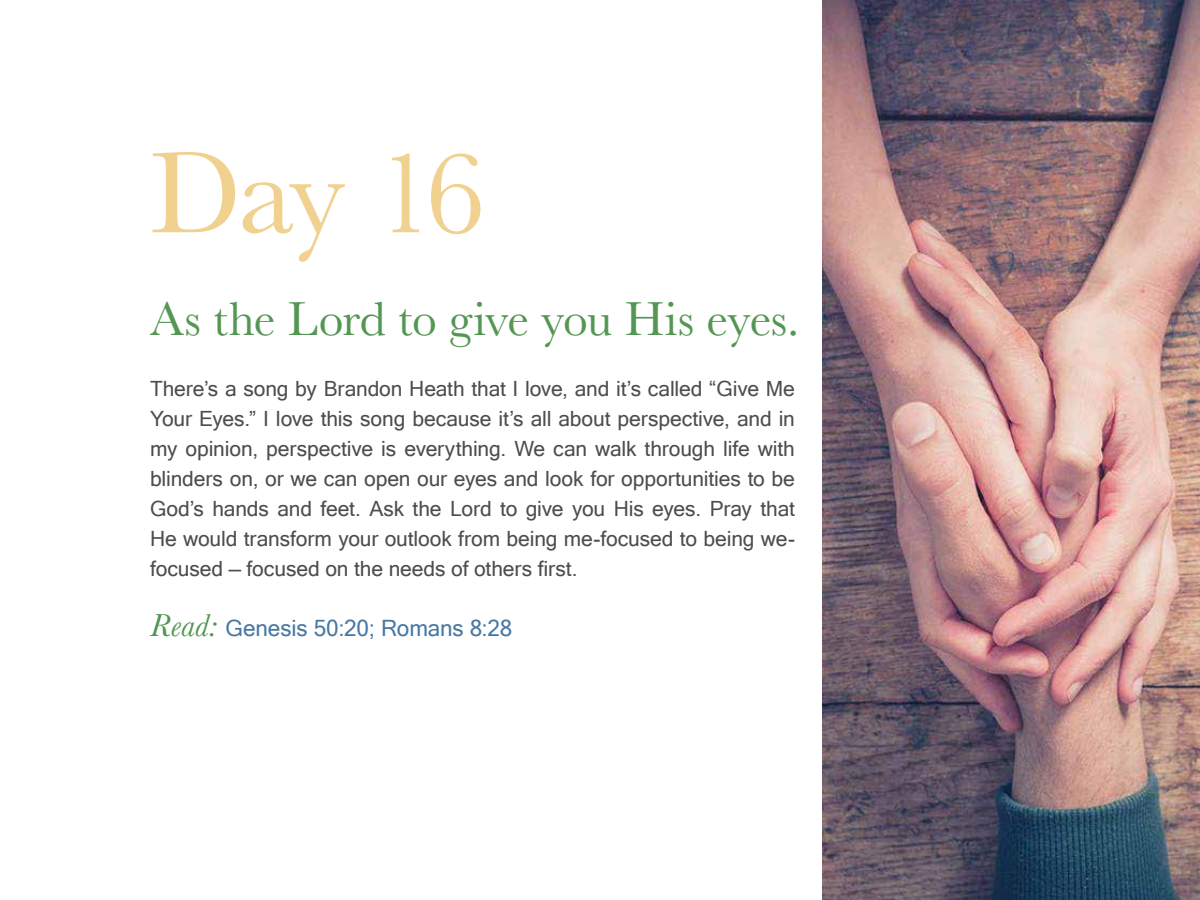
<style>
.page{position:relative;width:1200px;height:900px;background:#fff}
.page>*{position:absolute;margin:0;border:0;box-sizing:border-box;transform-origin:0 0}
.t1{font:120px "Baskerville";color:#f1d190}
.t2{font:49.5px "Baskerville";letter-spacing:-.01em;color:#549653}
.t3{font:22.5px "Microsoft Sans Serif";letter-spacing:-.005em;color:#4778a2}
.t4{font:21px/30px "Microsoft Sans Serif";letter-spacing:-.005em;color:#4d4d4d;text-align:justify}
.s1{font-family:"Baskerville";font-style:italic;font-size:33px;color:#529551}
</style>
<div class="page">
<img style="left:823px;top:0;width:377px;height:900px">
<h1 class="t1" style="left:150px;top:117px;width:337px">Day 16</h1>
<h2 class="t2" style="left:150px;top:288px;width:651px">As the Lord to give you His eyes.</h2>
<p class="t4" style="left:150px;top:374px;width:646px">There’s a song by Brandon Heath that I love, and it’s called “Give Me Your Eyes.” I love this song because it’s all about perspective, and in my opinion, perspective is everything. We can walk through life with blinders on, or we can open our eyes and look for opportunities to be God’s hands and feet. Ask the Lord to give you His eyes. Pray that He would transform your outlook from being me-focused to being we&shy;focused — focused on the needs of others first.</p>
<p class="t3" style="left:150px;top:616px;width:364px"><span class="s1">Read:</span> Genesis 50:20; Romans 8:28</p>
</div>
